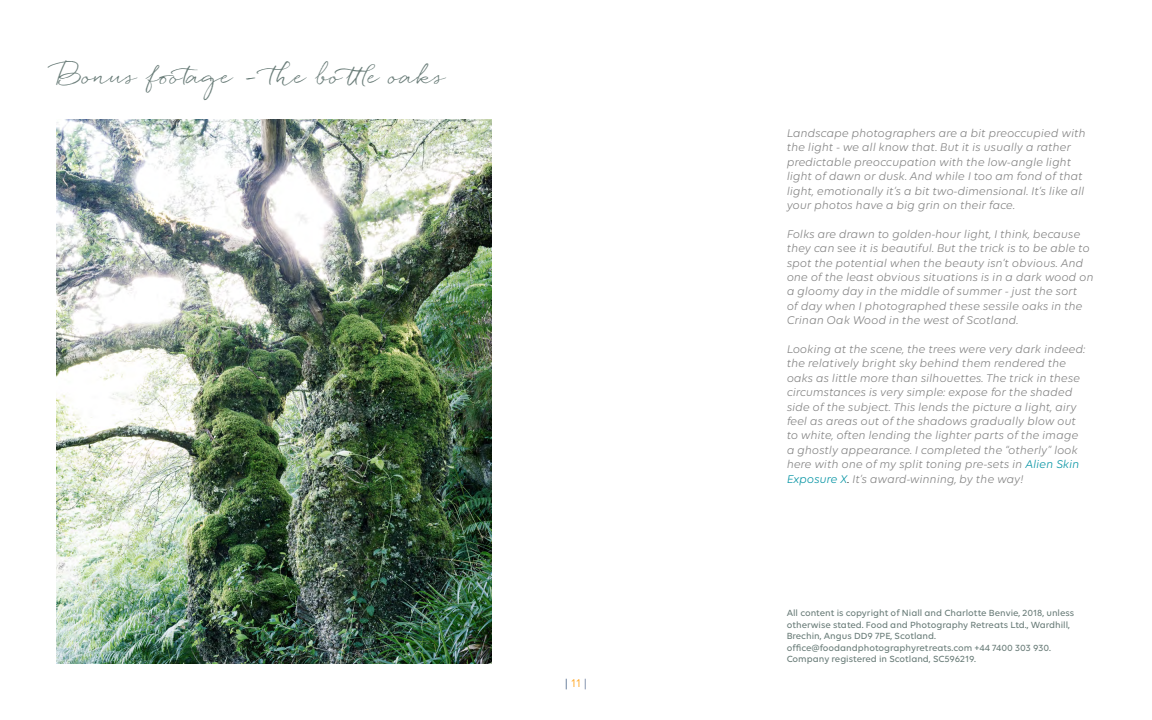
<style>
.page{position:relative;width:1152px;height:720px;background:#fff}
.page>*{position:absolute;margin:0;border:0;box-sizing:border-box;transform-origin:0 0}
.t1{font:24px "Quickpen";color:#697c78}
.t2{font:italic 12px/14.4px "Volte";color:#828282}
.t3{font:12px "Volte";color:#f90}
.t4{font:500 9.6px/11.5px "Volte";color:#697c78}
.s1{color:#36547a}
.s2{color:#5a6e91}
.s3{font-style:normal}
.s4{color:#0092a2}
.s5{font-style:normal;color:#000}
</style>
<div class="page">
<img style="left:56px;top:119px;width:436px;height:545px">
<h1 class="t1" style="left:56px;top:62px;width:392px">Bonus footage - the bo ttle oaks</h1>
<p class="t3" style="left:565px;top:677px;width:24px"><span class="s1">|</span> 11 <span class="s2">|</span></p>
<p class="t2" style="left:787px;top:126px;width:300px">Landscape photographers are a bit preoccupied with the light - we all know that. But it is usually a rather predictable preoccupation with the low-angle light light of dawn or dusk. And while I too am fond of that light, emotionally it’s a bit two-dimensional. It’s like all your photos have a big grin on their face.</p>
<p class="t2" style="left:787px;top:226px;width:308px">Folks are drawn to golden-hour light, I think, because they can <span class="s3">see</span> it is beautiful. But the trick is to be able to spot the potential when the beauty isn’t obvious. And one of the least obvious situations is in a dark wood on a gloomy day in the middle of summer - just the sort<br>of day when I photographed these sessile oaks in the Crinan Oak Wood in the west of Scotland.</p>
<p class="t2" style="left:787px;top:342px;width:300px">Looking at the scene, the trees were very dark indeed: the relatively bright sky behind them rendered the oaks as little more than silhouettes. The trick in these circumstances is very simple: expose for the shaded side of the subject. This lends the picture a light, airy feel as areas out of the shadows gradually blow out to white, often lending the lighter parts of the image a ghostly appearance. I completed the “otherly” look here with one of my split toning pre-sets in <span class="s4">Alien Skin Exposure X</span><span class="s5">.</span> It’s award-winning, by the way!</p>
<p class="t4" style="left:787px;top:607px;width:289px">All content is copyright of Niall and Charlotte Benvie, 2018, unless otherwise stated. Food and Photography Retreats Ltd., Wardhill, Brechin, Angus DD9 7PE, Scotland. office@foodandphotographyretreats.com +44 7400 303 930.<br>Company registered in Scotland, SC596219.</p>
</div>
